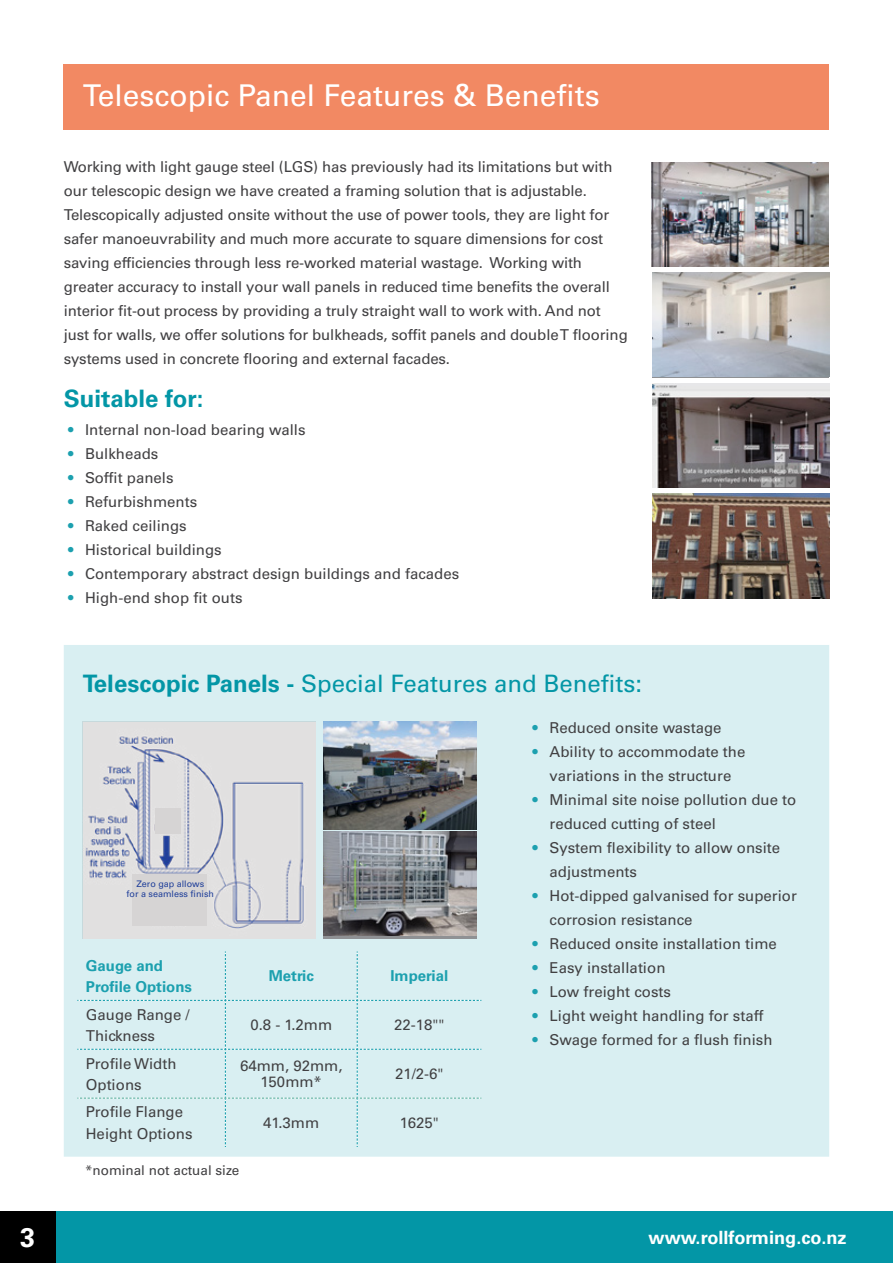
<style>
.page{position:relative;width:893px;height:1263px;background:#fff}
.page>*{position:absolute;margin:0;border:0;box-sizing:border-box;transform-origin:0 0}
.t1{font:30px "Univers LT Std";color:#fff}
.t2{font:700 27px "Univers LT Std";color:#fff}
.t3{font:24px "Univers LT Std";color:#0396a6}
.t4{font:700 24px "Univers LT Std";color:#0396a6}
.t5{font:700 18.3px "Univers LT Std";color:#fff}
.t6{font:15px/24px "Univers LT Std";letter-spacing:-.01em;color:#414042}
.t7{font:700 15px/21px "Univers LT Std";color:#1ca0af}
.t8{font:13.5px "Univers LT Std";color:#414042}
.t9{font:9px/10.5px "Univers LT Std";color:#21409a;text-align:center}
.s1{color:#1ca0af}
.s2{font-weight:700}
</style>
<div class="page">
<div style="left:0;top:1211px;width:893px;height:52px;background:#0396a6"></div>
<div style="left:0;top:1211px;width:55px;height:52px;background:#000"></div>
<img style="left:652px;top:162px;width:176px;height:105px">
<div style="left:64px;top:645px;width:765px;height:512px;background:#d9eff2"></div>
<img style="left:323px;top:722px;width:153px;height:107px">
<svg style="left:323px;top:935px;width:153px;height:4px"></svg>
<img style="left:323px;top:831px;width:153px;height:104px">
<div style="left:64px;top:64px;width:765px;height:65px;background:#f28963"></div>
<div style="left:77px;top:951px;width:404px;height:196px;background:#d9eff2"></div>
<img style="left:653px;top:273px;width:176px;height:104px">
<img style="left:653px;top:494px;width:176px;height:104px">
<img style="left:653px;top:383px;width:176px;height:105px">
<img style="left:83px;top:722px;width:232px;height:217px">
<div style="left:155px;top:808px;width:25px;height:25px;background:#d6d4d4"></div>
<div style="left:132px;top:874px;width:75px;height:51px;background:#d6d4d4"></div>
<h1 class="t1" style="left:83px;top:77px;width:518px">Telescopic Panel Features &amp; Benefits</h1>
<p class="t6" style="left:64px;top:155px;width:565px">Working with light gauge steel (LGS) has previously had its limitations but with our telescopic design we have created a framing solution that is adjustable.<br>Telescopically adjusted onsite without the use of power tools, they are light for safer manoeuvrability and much more accurate to square dimensions for cost saving efficiencies through less re-worked material wastage. Working with greater accuracy to install your wall panels in reduced time benefits the overall interior fit-out process by providing a truly straight wall to work with. And not just for walls, we offer solutions for bulkheads, soffit panels and double T flooring systems used in concrete flooring and external facades.</p>
<h3 class="t4" style="left:64px;top:384px;width:141px">Suitable for:</h3>
<p class="t6" style="left:68px;top:418px;width:239px"><span class="s1">•</span> Internal non-load bearing walls</p>
<p class="t6" style="left:68px;top:442px;width:92px"><span class="s1">•</span> Bulkheads</p>
<p class="t6" style="left:68px;top:466px;width:107px"><span class="s1">•</span> Soffit panels</p>
<p class="t6" style="left:68px;top:490px;width:131px"><span class="s1">•</span> Refurbishments</p>
<p class="t6" style="left:68px;top:514px;width:120px"><span class="s1">•</span> Raked ceilings</p>
<p class="t6" style="left:68px;top:538px;width:155px"><span class="s1">•</span> Historical buildings</p>
<p class="t6" style="left:68px;top:562px;width:393px"><span class="s1">•</span> Contemporary abstract design buildings and facades</p>
<p class="t6" style="left:68px;top:586px;width:176px"><span class="s1">•</span> High-end shop fit outs</p>
<h3 class="t3" style="left:83px;top:669px;width:561px"><span class="s2">Telescopic Panels -</span> Special Features and Benefits:</h3>
<p class="t9" style="left:127px;top:878px;width:89px">Zero gap allows<br>for a seamless finish</p>
<p class="t7" style="left:86px;top:955px;width:108px">Gauge and<br>Profile Options</p>
<p class="t7" style="left:269px;top:966px;width:47px">Metric</p>
<p class="t7" style="left:390px;top:966px;width:59px">Imperial</p>
<p class="t6" style="left:86px;top:1004px;width:105px;line-height:21px">Gauge Range /<br>Thickness</p>
<p class="t6" style="left:250px;top:1013px;width:83px">0.8 - 1.2mm</p>
<p class="t6" style="left:394px;top:1013px;width:52px">22-18""</p>
<p class="t6" style="left:86px;top:1053px;width:92px;line-height:21px">Profile Width<br>Options</p>
<p class="t6" style="left:240px;top:1057px;width:104px;line-height:16.5px;text-align:center">64mm, 92mm,<br>150mm*</p>
<p class="t6" style="left:395px;top:1062px;width:50px">21/2-6"</p>
<p class="t6" style="left:86px;top:1102px;width:108px;line-height:21px">Profile Flange<br>Height Options</p>
<p class="t6" style="left:263px;top:1111px;width:58px">41.3mm</p>
<p class="t6" style="left:400px;top:1111px;width:41px">1625"</p>
<p class="t8" style="left:85px;top:1162px;width:156px">*nominal not actual size</p>
<p class="t6" style="left:533px;top:715px;width:190px"><span class="s1">•</span> Reduced onsite wastage</p>
<p class="t6" style="left:533px;top:739px;width:214px;text-align:center"><span class="s1">•</span> Ability to accommodate the variations in the structure</p>
<p class="t6" style="left:550px;top:787px;width:248px;text-indent:-17px"><span class="s1">•</span> Minimal site noise pollution due to reduced cutting of steel</p>
<p class="t6" style="left:550px;top:835px;width:232px;text-indent:-17px"><span class="s1">•</span> System flexibility to allow onsite adjustments</p>
<p class="t6" style="left:550px;top:883px;width:249px;text-indent:-17px"><span class="s1">•</span> Hot-dipped galvanised for superior corrosion resistance</p>
<p class="t6" style="left:533px;top:931px;width:246px"><span class="s1">•</span> Reduced onsite installation time</p>
<p class="t6" style="left:533px;top:955px;width:134px"><span class="s1">•</span> Easy installation</p>
<p class="t6" style="left:533px;top:979px;width:140px"><span class="s1">•</span> Low freight costs</p>
<p class="t6" style="left:533px;top:1003px;width:232px"><span class="s1">•</span> Light weight handling for staff</p>
<p class="t6" style="left:533px;top:1027px;width:241px"><span class="s1">•</span> Swage formed for a flush finish</p>
<h2 class="t2" style="left:20px;top:1221px;width:17px">3</h2>
<p class="t5" style="left:648px;top:1226px;width:200px">www.rollforming.co.nz</p>
</div>
